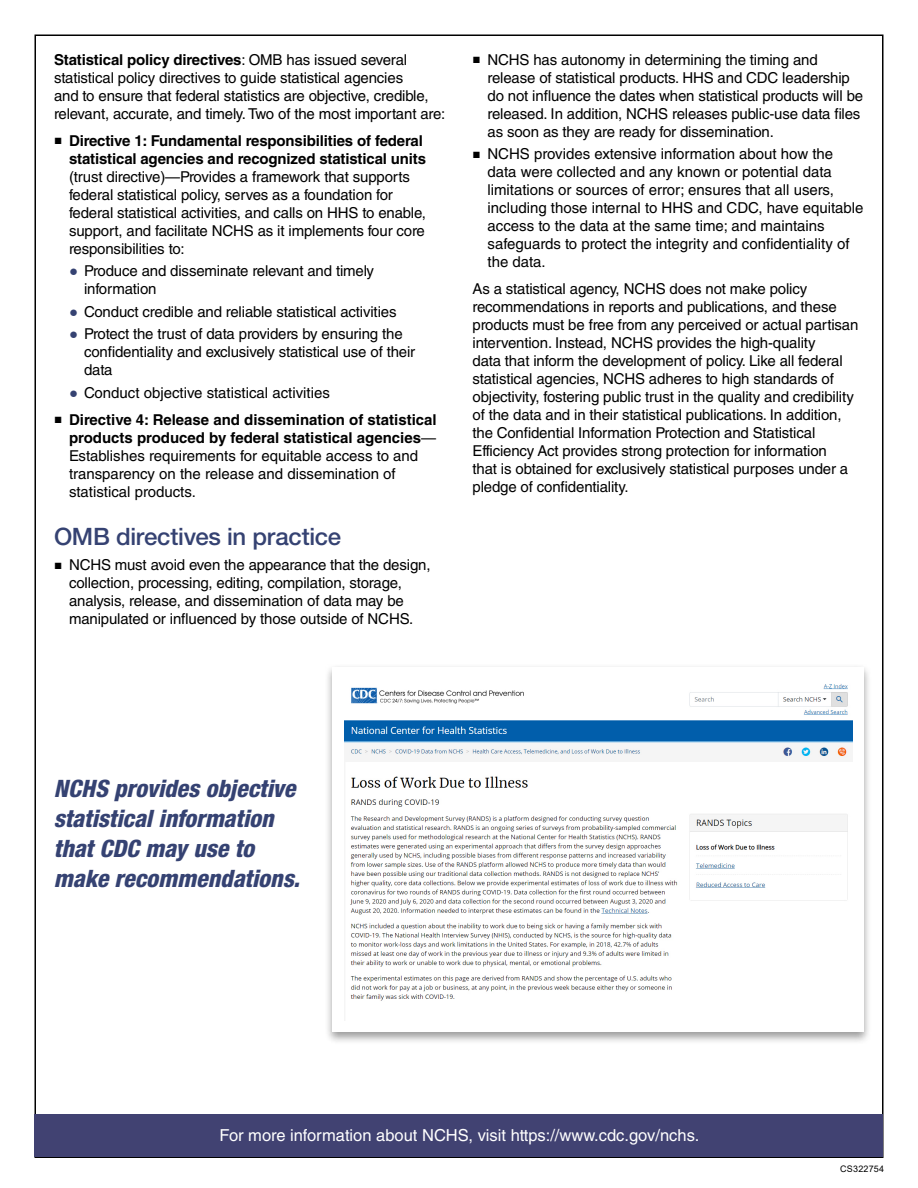
<style>
.page{position:relative;width:918px;height:1188px;background:#fff}
.page>*{position:absolute;margin:0;border:0;box-sizing:border-box;transform-origin:0 0}
.Head_1{font:italic 800 condensed 24px/30px "Helvetica Neue LT Std";letter-spacing:-.005em;color:#354272}
.Head_1-2{font:500 24px "Helvetica Neue LT Std";letter-spacing:-.01em;color:#354272}
.t1{font:16.5px "Helvetica LT Std";color:#fff}
.t2{font:15px/18px "Helvetica LT Std";letter-spacing:-.01em;color:#000}
.t3{font:9px "Arial";letter-spacing:.03em;color:#000}
.s1{font-weight:700}
.s2{font-family:"Arial";font-size:13.5px}
.s3{font-family:"Arial";color:#354272}
</style>
<div class="page">
<div style="left:34px;top:1114px;width:849px;height:43px;background:#414272"></div>
<div style="left:325px;top:664px;width:547px;height:381px;background:#000;opacity:.4"></div>
<div style="left:333px;top:667px;width:531px;height:365px;background:#fff"></div>
<img style="left:344px;top:684px;width:508px;height:317px">
<p class="t2" style="left:54px;top:50px;width:393px"><span class="s1">Statistical policy directives</span>: OMB has issued several statistical policy directives to guide statistical agencies<br>and to ensure that federal statistics are objective, credible, relevant, accurate, and timely. Two of the most important are:</p>
<p class="t2" style="left:69px;top:131px;width:359px;text-indent:-15px"><span class="s2">■</span> <span class="s1">Directive 1: Fundamental responsibilities of federal statistical agencies and recognized statistical units </span>(trust directive)—Provides a framework that supports federal statistical policy, serves as a foundation for federal statistical activities, and calls on HHS to enable, support, and facilitate NCHS as it implements four core responsibilities to:</p>
<p class="t2" style="left:84px;top:262px;width:292px;text-indent:-15px"><span class="s3">●</span> Produce and disseminate relevant and timely information</p>
<p class="t2" style="left:69px;top:302px;width:329px"><span class="s3">●</span> Conduct credible and reliable statistical activities</p>
<p class="t2" style="left:84px;top:325px;width:333px;text-indent:-15px"><span class="s3">●</span> Protect the trust of data providers by ensuring the confidentiality and exclusively statistical use of their data</p>
<p class="t2" style="left:69px;top:383px;width:262px"><span class="s3">●</span> Conduct objective statistical activities</p>
<p class="t2" style="left:69px;top:410px;width:369px;text-indent:-15px"><span class="s2">■</span> <span class="s1">Directive 4: Release and dissemination of statistical products produced by federal statistical agencies</span>— Establishes requirements for equitable access to and transparency on the release and dissemination of statistical products.</p>
<p class="Head_1-2" style="left:54px;top:522px;width:289px">OMB directives in practice</p>
<p class="t2" style="left:69px;top:556px;width:363px;text-indent:-15px"><span class="s2">■</span> NCHS must avoid even the appearance that the design, collection, processing, editing, compilation, storage, analysis, release, and dissemination of data may be manipulated or influenced by those outside of NCHS.</p>
<p class="t2" style="left:488px;top:50px;width:377px;text-indent:-15px"><span class="s2">■</span> NCHS has autonomy in determining the timing and release of statistical products. HHS and CDC leadership do not influence the dates when statistical products will be released. In addition, NCHS releases public-use data files as soon as they are ready for dissemination.</p>
<p class="t2" style="left:488px;top:145px;width:377px;text-indent:-15px"><span class="s2">■</span> NCHS provides extensive information about how the data were collected and any known or potential data limitations or sources of error; ensures that all users, including those internal to HHS and CDC, have equitable access to the data at the same time; and maintains safeguards to protect the integrity and confidentiality of the data.</p>
<p class="t2" style="left:472px;top:280px;width:387px">As a statistical agency, NCHS does not make policy recommendations in reports and publications, and these products must be free from any perceived or actual partisan intervention. Instead, NCHS provides the high-quality<br>data that inform the development of policy. Like all federal statistical agencies, NCHS adheres to high standards of objectivity, fostering public trust in the quality and credibility of the data and in their statistical publications. In addition, the Confidential Information Protection and Statistical Efficiency Act provides strong protection for information<br>that is obtained for exclusively statistical purposes under a pledge of confidentiality.</p>
<p class="Head_1" style="left:54px;top:774px;width:248px">NCHS provides objective statistical information that CDC may use to make recommendations.</p>
<p class="t1" style="left:219px;top:1126px;width:481px">For more information about NCHS, visit https://www.cdc.gov/nchs.</p>
<p class="t3" style="left:840px;top:1163px;width:46px">CS322754</p>
</div>
